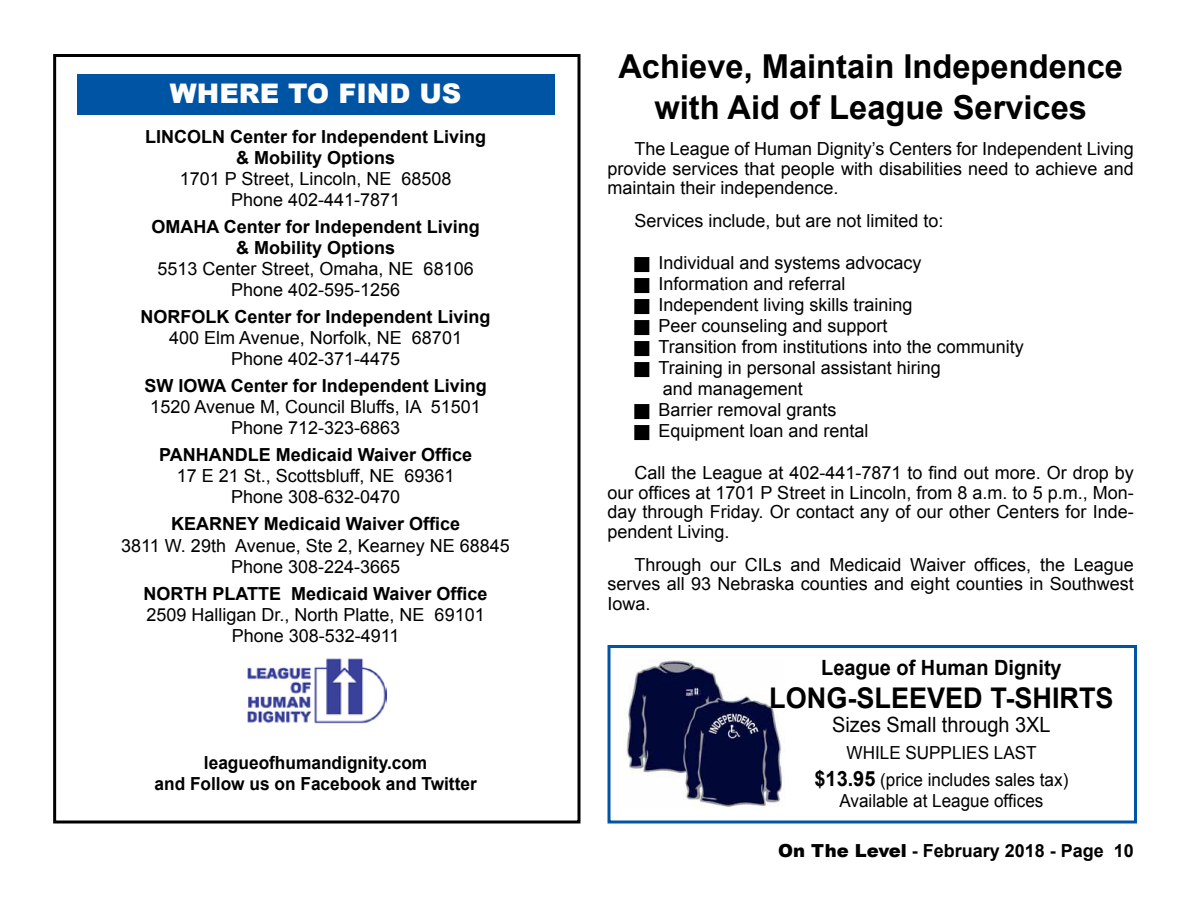
<style>
.page{position:relative;width:1188px;height:918px;background:#fff}
.page>*{position:absolute;margin:0;border:0;box-sizing:border-box;transform-origin:0 0}
.t1{font:700 33px/40.5px "Arial";color:#000;text-align:center}
.t2{font:700 28.5px "Arial";color:#000;scale:.95 1}
.t3{font:900 27px "Arial";color:#fff}
.t4{font:700 21px "Arial";color:#000;scale:.95 1}
.t5{font:21px "Arial";color:#000;scale:.95 1}
.t6{font:18px/21px "Arial";color:#000;text-align:center}
.t7{font:700 18px/21px "Arial";color:#000;text-align:center}
.t8{font:18px/27px "Arial";color:#000;text-align:center;scale:.95 1}
.t9{font:700 18px/21px "Arial";color:#000;text-align:center;scale:.96 1}
.s1{font-weight:700;font-size:21px}
.s2{font-weight:900}
</style>
<div class="page">
<div style="left:608px;top:645px;width:529px;height:179px;border:3px solid #0054a4"></div>
<img style="left:626px;top:659px;width:158px;height:148px">
<div style="left:77px;top:74px;width:477px;height:41px;background:#0054a4"></div>
<div style="left:53px;top:54px;width:527px;height:770px;border:3px solid #000"></div>
<img style="left:248px;top:658px;width:139px;height:66px">
<h3 class="t3" style="left:170px;top:74px;width:293px">WHERE TO FIND US</h3>
<p class="t7" style="left:145px;top:127px;width:343px">LINCOLN Center for Independent Living &amp; Mobility Options</p>
<p class="t6" style="left:180px;top:169px;width:273px">1701 P Street, Lincoln, NE 68508<br>Phone 402-441-7871</p>
<p class="t7" style="left:151px;top:217px;width:330px">OMAHA Center for Independent Living &amp; Mobility Options</p>
<p class="t6" style="left:158px;top:259px;width:318px">5513 Center Street, Omaha, NE 68106<br>Phone 402-595-1256</p>
<p class="t7" style="left:141px;top:307px;width:352px">NORFOLK Center for Independent Living</p>
<p class="t6" style="left:169px;top:328px;width:294px">400 Elm Avenue, Norfolk, NE 68701<br>Phone 402-371-4475</p>
<p class="t7" style="left:144px;top:376px;width:344px">SW IOWA Center for Independent Living</p>
<p class="t6" style="left:150px;top:397px;width:332px">1520 Avenue M, Council Bluffs, IA 51501<br>Phone 712-323-6863</p>
<p class="t7" style="left:159px;top:445px;width:315px">PANHANDLE Medicaid Waiver Office</p>
<p class="t6" style="left:177px;top:466px;width:279px">17 E 21 St., Scottsbluff, NE 69361<br>Phone 308-632-0470</p>
<p class="t7" style="left:171px;top:514px;width:291px">KEARNEY Medicaid Waiver Office</p>
<p class="t6" style="left:121px;top:535px;width:390px">3811 W. 29th Avenue, Ste 2, Kearney NE 68845<br>Phone 308-224-3665</p>
<p class="t7" style="left:144px;top:583px;width:346px">NORTH PLATTE Medicaid Waiver Office</p>
<p class="t6" style="left:146px;top:604px;width:340px">2509 Halligan Dr., North Platte, NE 69101<br>Phone 308-532-4911</p>
<p class="t9" style="left:155px;top:753px;width:337px">leagueofhumandignity.com<br>and Follow us on Facebook and Twitter</p>
<h1 class="t1" style="left:618px;top:47px;width:506px">Achieve, Maintain Independence with Aid of League Services</h1>
<p class="t6" style="left:607px;top:139px;width:528px;line-height:19.5px;text-align:justify;text-indent:27px">The League of Human Dignity’s Centers for Independent Living provide services that people with disabilities need to achieve and maintain their independence.</p>
<p class="t6" style="left:634px;top:211px;width:311px">Services include, but are not limited to:</p>
<p class="t6" style="left:658px;top:253px;width:367px;text-align:left">Individual and systems advocacy<br>Information and referral<br>Independent living skills training<br>Peer counseling and support<br>Transition from institutions into the community<br>Training in personal assistant hiring<br>and management<br>Barrier removal grants<br>Equipment loan and rental</p>
<p class="t6" style="left:607px;top:463px;width:528px;line-height:19.5px;text-align:justify;text-indent:27px">Call the League at 402-441-7871 to find out more. Or drop by our offices at 1701 P Street in Lincoln, from 8 a.m. to 5 p.m., Mon&shy;day through Friday. Or contact any of our other Centers for Inde&shy;pendent Living.</p>
<p class="t6" style="left:607px;top:555px;width:528px;line-height:19.5px;text-align:justify;text-indent:27px">Through our CILs and Medicaid Waiver offices, the League serves all 93 Nebraska counties and eight counties in Southwest Iowa.</p>
<p class="t4" style="left:821px;top:653px;width:255px">League of Human Dignity</p>
<h2 class="t2" style="left:769px;top:679px;width:364px">LONG-SLEEVED T-SHIRTS</h2>
<p class="t5" style="left:832px;top:711px;width:231px">Sizes Small through 3XL</p>
<p class="t8" style="left:814px;top:739px;width:269px">WHILE SUPPLIES LAST <span class="s1">$13.95</span> (price includes sales tax)</p>
<p class="t8" style="left:839px;top:787px;width:216px">Available at League offices</p>
<p class="t7" style="left:778px;top:841px;width:357px"><span class="s2">On The Level</span> - February 2018 - Page 10</p>
</div>
